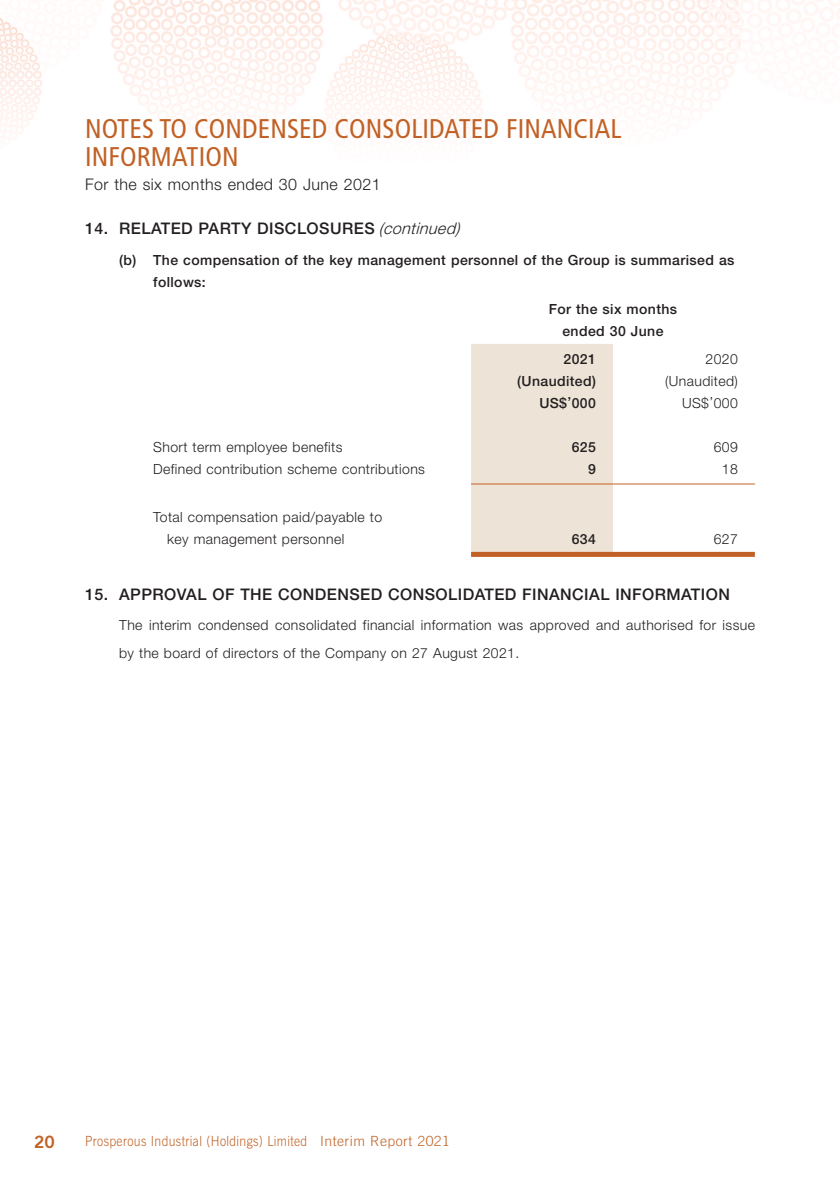
<style>
.page{position:relative;width:840px;height:1191px;background:#fff}
.page>*{position:absolute;margin:0;border:0;box-sizing:border-box;transform-origin:0 0}
.t1{font:condensed 27px/28px "Frutiger LT Std";letter-spacing:.005em;color:#c16125}
.t2{font:17px "Trade Gothic LT Std Bd 2";color:#c16125}
.t3{font:500 16px "Helvetica Neue LT Std";letter-spacing:.03em;color:#231f20}
.t4{font:300 16px "Helvetica Neue LT Std";letter-spacing:.03em;color:#231f20}
.t5{font:300 14px/22px "Helvetica Neue LT Std";letter-spacing:.03em;color:#231f20}
.t6{font:500 14px/22px "Helvetica Neue LT Std";letter-spacing:.03em;color:#231f20}
.t7{font:300 14px "Trade Gothic LT Std";letter-spacing:.03em;color:#c16125;scale:.87 1}
.s1{font-weight:300;font-style:italic}
</style>
<div class="page">
<img style="left:0;top:0;width:839px;height:557px">
<div style="left:471px;top:344px;width:141px;height:208px;background:#ede3d7"></div>
<hr style="left:471px;top:483px;width:141px;height:1px;background:#c16125">
<hr style="left:612px;top:483px;width:142px;height:1px;background:#c16125">
<div style="left:471px;top:552px;width:141px;height:5px;background:#c16125"></div>
<div style="left:612px;top:552px;width:142px;height:5px;background:#c16125"></div>
<h1 class="t1" style="left:85px;top:114px;width:537px">NOTES TO CONDENSED CONSOLIDATED FINANCIAL<br>INFORMATION</h1>
<p class="t4" style="left:85px;top:174px;width:297px">For the six months ended 30 June 2021</p>
<p class="t3" style="left:85px;top:219px;width:376px">14. RELATED PARTY DISCLOSURES <span class="s1">(continued)</span></p>
<p class="t6" style="left:153px;top:249px;width:582px;text-indent:-34px">(b) The compensation of the key management personnel of the Group is summarised as follows:</p>
<p class="t6" style="left:548px;top:298px;width:130px;text-align:center">For the six months ended 30 June</p>
<p class="t6" style="left:563px;top:348px;width:34px">2021</p>
<p class="t5" style="left:705px;top:348px;width:34px">2020</p>
<p class="t6" style="left:517px;top:370px;width:80px">(Unaudited)</p>
<p class="t5" style="left:664px;top:370px;width:74px">(Unaudited)</p>
<p class="t6" style="left:539px;top:392px;width:58px">US$’000</p>
<p class="t5" style="left:681px;top:392px;width:57px">US$’000</p>
<p class="t5" style="left:153px;top:436px;width:191px">Short term employee benefits</p>
<p class="t6" style="left:571px;top:436px;width:26px">625</p>
<p class="t5" style="left:713px;top:436px;width:26px">609</p>
<p class="t5" style="left:153px;top:458px;width:273px">Defined contribution scheme contributions</p>
<p class="t6" style="left:587px;top:458px;width:9px">9</p>
<p class="t5" style="left:721px;top:458px;width:17px">18</p>
<p class="t5" style="left:167px;top:505px;width:216px;text-indent:-14px">Total compensation paid/payable to key management personnel</p>
<p class="t6" style="left:571px;top:527px;width:26px">634</p>
<p class="t5" style="left:713px;top:527px;width:26px">627</p>
<p class="t3" style="left:85px;top:584px;width:646px">15. APPROVAL OF THE CONDENSED CONSOLIDATED FINANCIAL INFORMATION</p>
<p class="t5" style="left:119px;top:611px;width:637px;line-height:28px">The interim condensed consolidated financial information was approved and authorised for issue by the board of directors of the Company on 27 August 2021.</p>
<p class="t2" style="left:34px;top:1131px;width:22px">20</p>
<p class="t7" style="left:85px;top:1132px;width:420px">Prosperous Industrial (Holdings) Limited Interim Report 2021</p>
</div>
